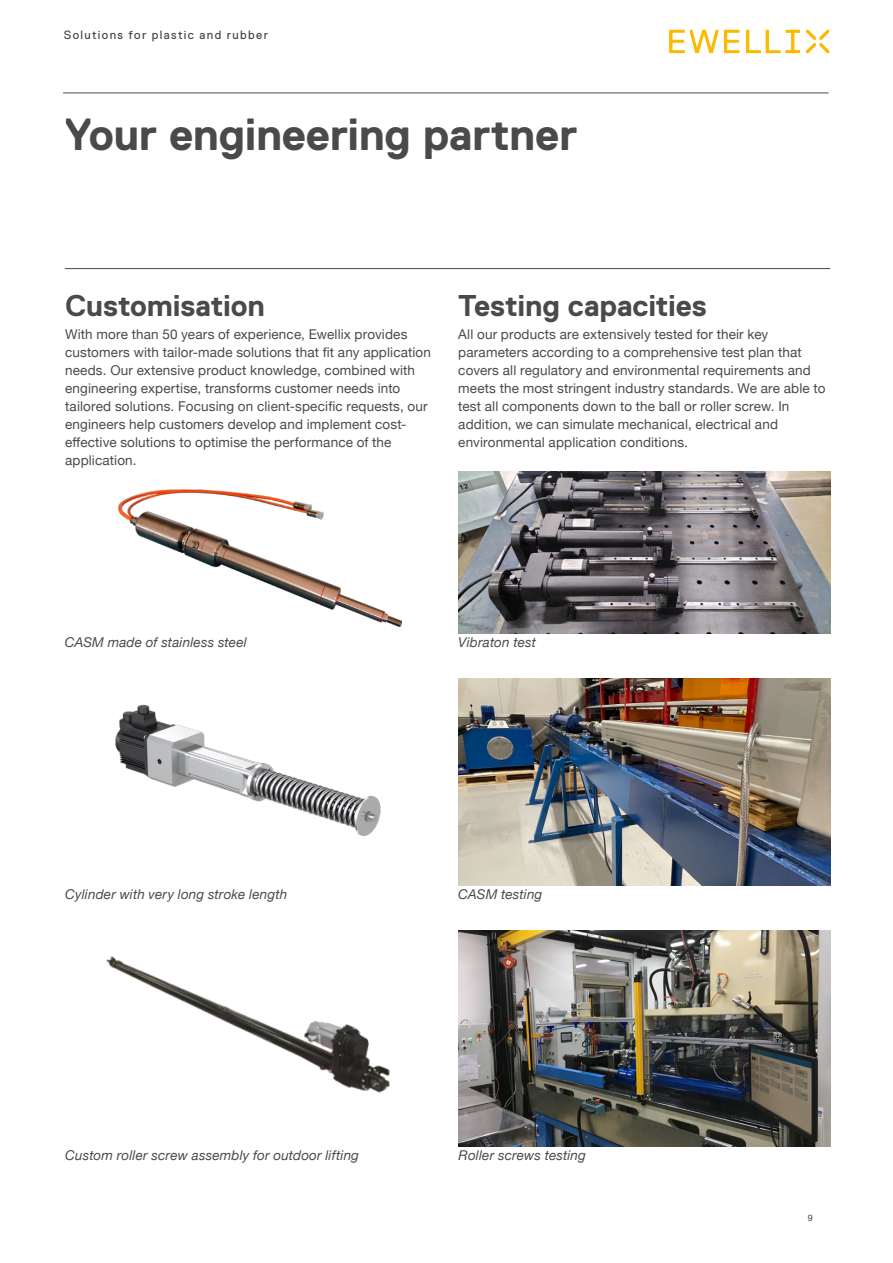
<style>
.page{position:relative;width:893px;height:1263px;background:#fff}
.page>*{position:absolute;margin:0;border:0;box-sizing:border-box;transform-origin:0 0}
.t1{font:700 45px "Replica Std";letter-spacing:-.01em;color:#4a4a49}
.t2{font:700 30px "Replica Std";letter-spacing:-.005em;color:#4a4a49}
.t3{font:13.5px/18px "Helvetica Neue";letter-spacing:.01em;color:#4a4a49}
.t4{font:italic 13.5px "Helvetica Neue";letter-spacing:.01em;color:#4a4a49}
.t5{font:12px "Replica Std";letter-spacing:.11em;color:#4a4a49}
.t6{font:9px "Helvetica Neue";color:#4a4a49}
</style>
<div class="page">
<hr style="left:63px;top:93px;width:765px;height:1px;background:#4a4a49">
<svg style="left:669px;top:30px;width:131px;height:23px"></svg>
<svg style="left:806px;top:30px;width:23px;height:23px"></svg>
<img style="left:458px;top:679px;width:372px;height:207px">
<img style="left:458px;top:472px;width:372px;height:162px">
<img style="left:458px;top:931px;width:372px;height:216px">
<hr style="left:65px;top:268px;width:765px;height:1px;background:#4a4a49">
<img style="left:119px;top:490px;width:282px;height:137px">
<img style="left:115px;top:704px;width:266px;height:132px">
<img style="left:106px;top:956px;width:284px;height:137px">
<p class="t5" style="left:64px;top:28px;width:206px">Solutions for plastic and rubber</p>
<h1 class="t1" style="left:65px;top:109px;width:514px">Your engineering partner</h1>
<h2 class="t2" style="left:65px;top:289px;width:201px">Customisation</h2>
<p class="t3" style="left:65px;top:326px;width:367px">With more than 50 years of experience, Ewellix provides customers with tailor-made solutions that fit any application needs. Our extensive product knowledge, combined with engineering expertise, transforms customer needs into tailored solutions. Focusing on client-specific requests, our engineers help customers develop and implement cost&shy;effective solutions to optimise the performance of the application.</p>
<h2 class="t2" style="left:458px;top:289px;width:250px">Testing capacities</h2>
<p class="t3" style="left:458px;top:326px;width:369px">All our products are extensively tested for their key parameters according to a comprehensive test plan that covers all regulatory and environmental requirements and meets the most stringent industry standards. We are able to test all components down to the ball or roller screw. In addition, we can simulate mechanical, electrical and environmental application conditions.</p>
<p class="t4" style="left:65px;top:632px;width:184px">CASM made of stainless steel</p>
<p class="t4" style="left:458px;top:632px;width:79px">Vibraton test</p>
<p class="t4" style="left:65px;top:884px;width:224px">Cylinder with very long stroke length</p>
<p class="t4" style="left:458px;top:884px;width:86px">CASM testing</p>
<p class="t4" style="left:65px;top:1145px;width:295px">Custom roller screw assembly for outdoor lifting</p>
<p class="t4" style="left:459px;top:1146px;width:129px">Roller screws testing</p>
<p class="t6" style="left:808px;top:1211px;width:7px">9</p>
</div>
